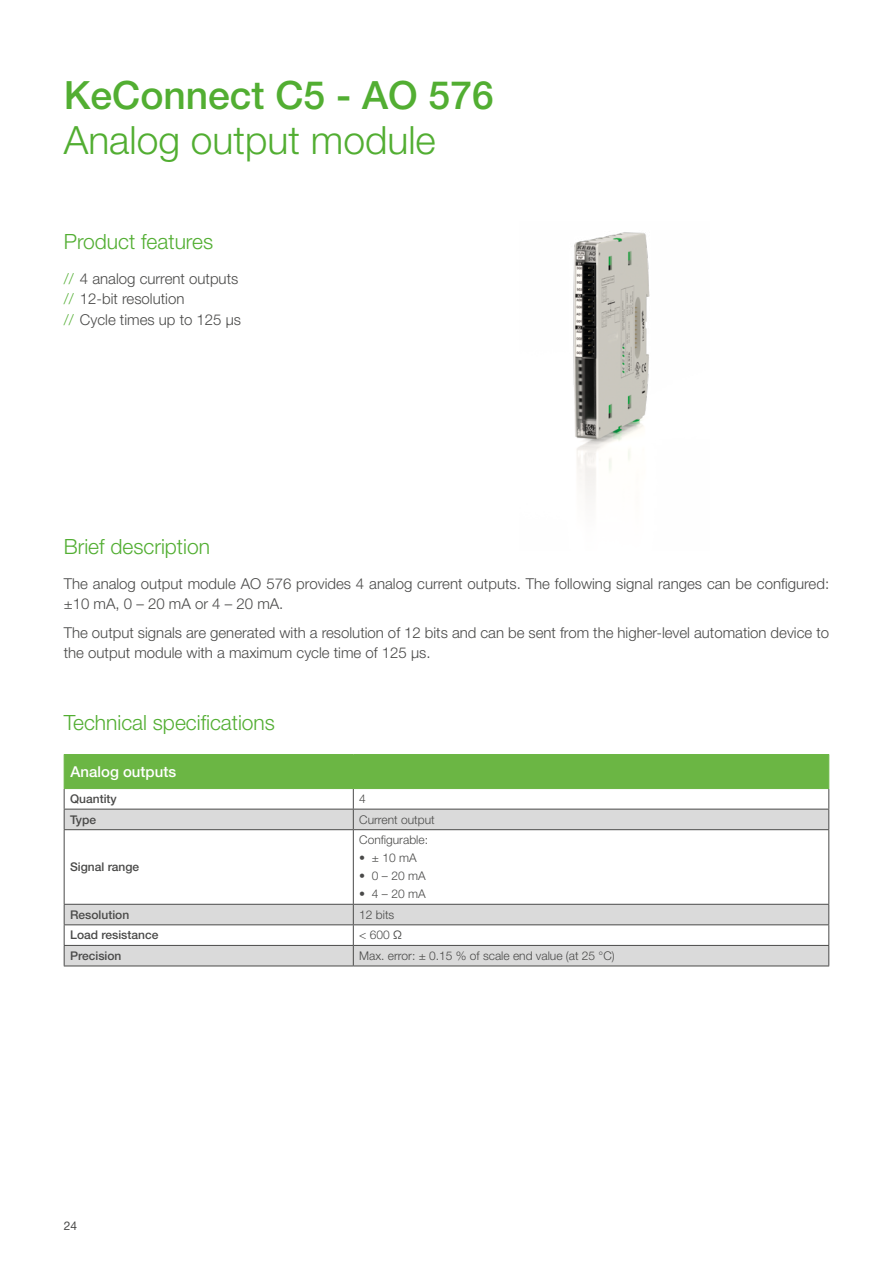
<style>
.page{position:relative;width:893px;height:1263px;background:#fff}
.page>*{position:absolute;margin:0;border:0;box-sizing:border-box;transform-origin:0 0}
.t1{font:300 39px "Helvetica Neue LT Pro";color:#52ae32}
.t2{font:500 39px "Helvetica Neue LT Pro";color:#52ae32}
.t3{font:300 21px "Helvetica Neue LT Pro";color:#52ae32}
.t4{font:300 15px/20.2px "Helvetica Neue LT Pro";color:#4a4a49}
.t5{font:500 15px "Helvetica Neue LT Pro";color:#fff}
.t6{font:300 12px "Helvetica Neue LT Pro";color:#4a4a49}
.t7{font:500 12px "Helvetica Neue LT Pro";color:#4a4a49}
.t8{font:12px "Helvetica Neue LT Pro";color:#4a4a49}
.s1{color:#52ae32}
.s2{font-weight:500}
</style>
<div class="page">
<svg style="left:65px;top:830px;width:763px;height:135px"></svg>
<svg style="left:64px;top:755px;width:765px;height:74px"></svg>
<hr style="left:64px;top:829px;width:289px;height:1px;background:#4a4a49">
<hr style="left:64px;top:830px;width:1px;height:74px;background:#4a4a49">
<hr style="left:353px;top:829px;width:476px;height:1px;background:#4a4a49">
<hr style="left:353px;top:830px;width:1px;height:74px;background:#4a4a49">
<hr style="left:828px;top:830px;width:1px;height:74px;background:#4a4a49">
<hr style="left:64px;top:904px;width:289px;height:1px;background:#4a4a49">
<hr style="left:353px;top:904px;width:476px;height:1px;background:#4a4a49">
<hr style="left:64px;top:924px;width:289px;height:1px;background:#4a4a49">
<hr style="left:353px;top:924px;width:476px;height:1px;background:#4a4a49">
<hr style="left:64px;top:945px;width:289px;height:1px;background:#4a4a49">
<svg style="left:64px;top:905px;width:1px;height:60px"></svg>
<hr style="left:353px;top:945px;width:476px;height:1px;background:#4a4a49">
<svg style="left:353px;top:905px;width:1px;height:60px"></svg>
<svg style="left:828px;top:905px;width:1px;height:60px"></svg>
<hr style="left:64px;top:965px;width:289px;height:1px;background:#4a4a49">
<hr style="left:353px;top:965px;width:476px;height:1px;background:#4a4a49">
<hr style="left:64px;top:754px;width:289px;height:1px;background:#6bb644">
<hr style="left:64px;top:755px;width:1px;height:33px;background:#6bb644">
<hr style="left:353px;top:754px;width:476px;height:1px;background:#6bb644">
<hr style="left:828px;top:755px;width:1px;height:33px;background:#6bb644">
<hr style="left:64px;top:788px;width:289px;height:1px;background:#6bb644">
<hr style="left:353px;top:788px;width:476px;height:1px;background:#6bb644">
<hr style="left:353px;top:755px;width:1px;height:33px;background:#6bb644">
<img style="left:573px;top:232px;width:77px;height:267px">
<h1 class="t2" style="left:64px;top:71px;width:431px">KeConnect C5 - AO 576</h1>
<h1 class="t1" style="left:64px;top:116px;width:374px">Analog output module</h1>
<h2 class="t3" style="left:64px;top:229px;width:151px">Product features</h2>
<p class="t4" style="left:64px;top:268px;width:179px"><span class="s1">//</span> 4 analog current outputs <span class="s1">//</span> 12-bit resolution<br><span class="s1">//</span> Cycle times up to 125 µs</p>
<h2 class="t3" style="left:64px;top:533px;width:148px">Brief description</h2>
<p class="t4" style="left:64px;top:573px;width:767px">The analog output module AO 576 provides 4 analog current outputs. The following signal ranges can be configured: ±10 mA, 0 – 20 mA or 4 – 20 mA.</p>
<p class="t4" style="left:64px;top:622px;width:767px">The output signals are generated with a resolution of 12 bits and can be sent from the higher-level automation device to the output module with a maximum cycle time of 125 μs.</p>
<h2 class="t3" style="left:64px;top:709px;width:213px">Technical specifications</h2>
<p class="t5" style="left:71px;top:762px;width:107px">Analog outputs</p>
<p class="t7" style="left:70px;top:792px;width:48px">Quantity</p>
<p class="t6" style="left:359px;top:791px;width:8px">4</p>
<p class="t7" style="left:70px;top:812px;width:28px">Type</p>
<p class="t6" style="left:359px;top:812px;width:77px">Current output</p>
<p class="t7" style="left:70px;top:860px;width:71px">Signal range</p>
<p class="t6" style="left:359px;top:833px;width:70px">Configurable:</p>
<p class="t6" style="left:359px;top:851px;width:59px"><span class="s2">•</span> ± 10 mA</p>
<p class="t6" style="left:359px;top:869px;width:68px"><span class="s2">•</span> 0 – 20 mA</p>
<p class="t6" style="left:359px;top:887px;width:68px"><span class="s2">•</span> 4 – 20 mA</p>
<p class="t7" style="left:70px;top:907px;width:61px">Resolution</p>
<p class="t6" style="left:359px;top:907px;width:37px">12 bits</p>
<p class="t7" style="left:70px;top:928px;width:90px">Load resistance</p>
<p class="t6" style="left:359px;top:928px;width:44px">&lt; 600 Ω</p>
<p class="t7" style="left:70px;top:948px;width:53px">Precision</p>
<p class="t6" style="left:359px;top:948px;width:257px">Max. error: ± 0.15 % of scale end value (at 25 °C)</p>
<p class="t8" style="left:64px;top:1218px;width:15px">24</p>
</div>
